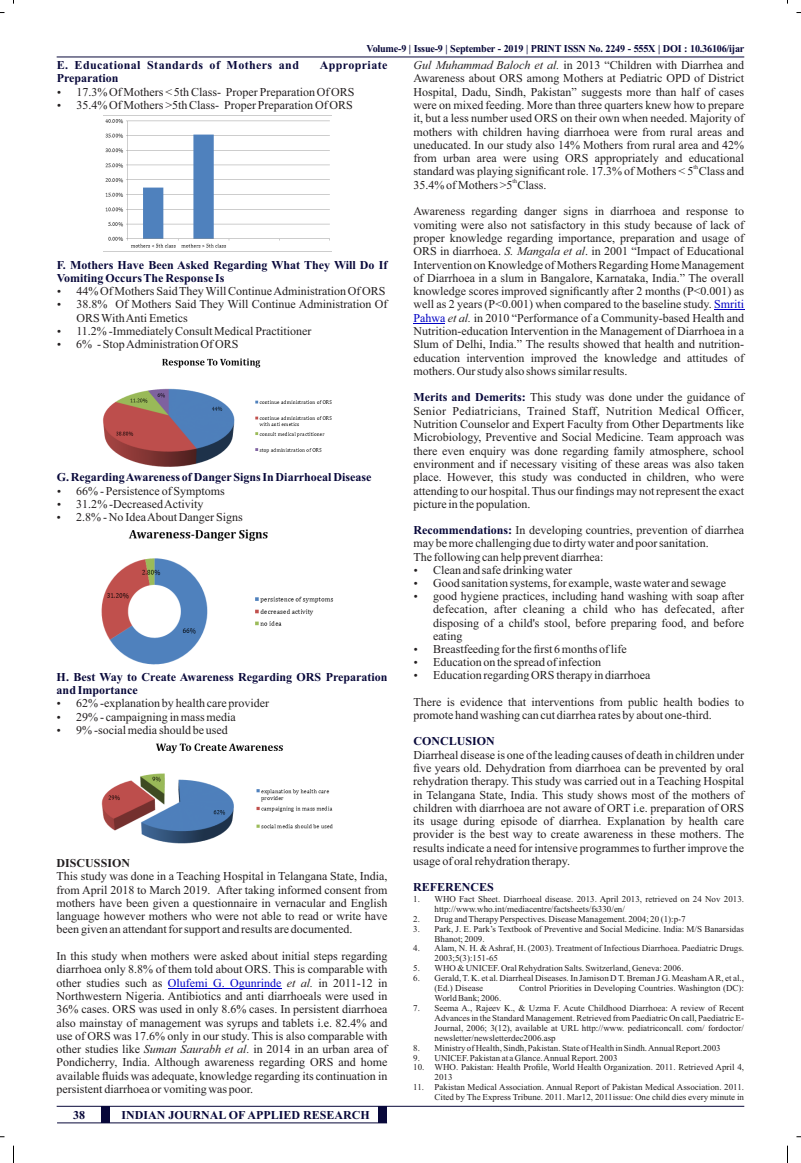
<style>
.page{position:relative;width:801px;height:1163px;background:#fff}
.page>*{position:absolute;margin:0;border:0;box-sizing:border-box;transform-origin:0 0}
.t1{font:12px/13.4px "Times New Roman";color:#231f20;text-align:justify}
.t2{font:700 12px/13.4px "Times New Roman";color:#08083a}
.t3{font:700 12px "Times New Roman";letter-spacing:.035em;color:#08083a}
.t4{font:700 12px "Times New Roman";color:#231f20}
.t5{font:700 10.5px "Times New Roman";letter-spacing:-.02em;color:#08083a}
.t6{font:9px/9.9px "Times New Roman";color:#231f20}
.t7{font:6px "Times New Roman";color:#231f20}
.s1{color:#0000c4}
.s2{font-style:italic}
.s3{font-weight:700;color:#08083a}
</style>
<div class="page">
<hr style="left:57px;top:1105px;width:687px;height:1px;background:#08083a">
<hr style="left:57px;top:57px;width:687px;height:1px;background:#08083a">
<hr style="left:168px;top:987px;width:114px;height:1px;background:#0000c4">
<hr style="left:714px;top:309px;width:30px;height:1px;background:#0000c4">
<hr style="left:413px;top:323px;width:32px;height:1px;background:#0000c4">
<img style="left:105px;top:119px;width:225px;height:129px">
<img style="left:103px;top:358px;width:229px;height:109px">
<img style="left:101px;top:529px;width:233px;height:135px">
<img style="left:101px;top:743px;width:232px;height:101px">
<svg style="left:13px;top:1145px;width:1px;height:17px"></svg>
<svg style="left:787px;top:1145px;width:1px;height:17px"></svg>
<div style="left:101px;top:1106px;width:9px;height:16px;background:#08083a"></div>
<div style="left:378px;top:1106px;width:9px;height:16px;background:#08083a"></div>
<hr style="left:57px;top:1122px;width:330px;height:1px;background:#08083a">
<p class="t5" style="left:366px;top:44px;width:379px">Volume-9 | Issue-9 | September - 2019 | PRINT ISSN No. 2249 - 555X | DOI : 10.36106/ijar</p>
<p class="t3" style="left:57px;top:61px;width:244px">E. Educational Standards of Mothers and</p>
<p class="t3" style="left:320px;top:61px;width:69px">Appropriate</p>
<p class="t2" style="left:57px;top:73px;width:63px">Preparation</p>
<p class="t1" style="left:76px;top:86px;width:280px">17.3% Of Mothers &lt; 5th Class- Proper Preparation Of ORS<br>35.4% Of Mothers &gt;5th Class- Proper Preparation Of ORS</p>
<p class="t2" style="left:57px;top:259px;width:332px">F. Mothers Have Been Asked Regarding What They Will Do If<br>Vomiting Occurs The Response Is</p>
<p class="t1" style="left:76px;top:285px;width:313px;text-align:left">44% Of Mothers Said They Will Continue Administration Of ORS 38.8% Of Mothers Said They Will Continue Administration Of ORS With Anti Emetics<br>11.2% -Immediately Consult Medical Practitioner<br>6% - Stop Administration Of ORS</p>
<p class="t2" style="left:57px;top:472px;width:316px">G. Regarding Awareness of DangerSigns In Diarrhoeal Disease</p>
<p class="t1" style="left:76px;top:485px;width:168px;text-align:left">66% - Persistence of Symptoms<br>31.2% -Decreased Activity<br>2.8% - No Idea About Danger Signs</p>
<p class="t2" style="left:57px;top:671px;width:332px">H. Best Way to Create Awareness Regarding ORS Preparation and Importance</p>
<p class="t1" style="left:76px;top:697px;width:194px;text-align:left">62% -explanation by health care provider<br>29% - campaigning in mass media<br>9% -social media should be used</p>
<p class="t4" style="left:57px;top:858px;width:75px">DISCUSSION</p>
<p class="t1" style="left:57px;top:870px;width:332px">This study was done in a Teaching Hospital in Telangana State, India, from April 2018 to March 2019. After taking informed consent from mothers have been given a questionnaire in vernacular and English language however mothers who were not able to read or write have been given an attendant for support and results are documented.</p>
<p class="t1" style="left:57px;top:950px;width:332px">In this study when mothers were asked about initial steps regarding diarrhoea only 8.8% of them told about ORS. This is comparable with other studies such as <span class="s1">Olufemi G. Ogunrinde</span> <span class="s2">et al.</span> in 2011-12 in Northwestern Nigeria. Antibiotics and anti diarrhoeals were used in 36% cases. ORS was used in only 8.6% cases. In persistent diarrhoea also mainstay of management was syrups and tablets i.e. 82.4% and use of ORS was 17.6% only in our study. This is also comparable with other studies like <span class="s2">Suman Saurabh et al.</span> in 2014 in an urban area of Pondicherry, India. Although awareness regarding ORS and home available fluids was adequate, knowledge regarding its continuation in persistent diarrhoea or vomiting was poor.</p>
<p class="t2" style="left:73px;top:1109px;width:13px">38</p>
<p class="t2" style="left:122px;top:1109px;width:250px">INDIAN JOURNAL OF APPLIED RESEARCH</p>
<p class="t1" style="left:413px;top:60px;width:332px"><span class="s2">Gul Muhammad Baloch et al.</span> in 2013 “Children with Diarrhea and Awareness about ORS among Mothers at Pediatric OPD of District Hospital, Dadu, Sindh, Pakistan” suggests more than half of cases were on mixed feeding. More than three quarters knew how to prepare it, but a less number used ORS on their own when needed. Majority of mothers with children having diarrhoea were from rural areas and uneducated. In our study also 14% Mothers from rural area and 42% from urban area were using ORS appropriately and educational</p>
<p class="t7" style="left:693px;top:165px;width:6px">th</p>
<p class="t1" style="left:413px;top:166px;width:332px">standard was playing significant role. 17.3% of Mothers &lt; 5 Class and</p>
<p class="t7" style="left:513px;top:179px;width:6px">th</p>
<p class="t1" style="left:413px;top:179px;width:135px">35.4% of Mothers &gt;5 Class.</p>
<p class="t1" style="left:413px;top:206px;width:332px">Awareness regarding danger signs in diarrhoea and response to vomiting were also not satisfactory in this study because of lack of proper knowledge regarding importance, preparation and usage of ORS in diarrhoea. <span class="s2">S. Mangala et al</span>. in 2001 “Impact of Educational Intervention on Knowledge of Mothers Regarding Home Management of Diarrhoea in a slum in Bangalore, Karnataka, India.” The overall knowledge scores improved significantly after 2 months (P&lt;0.001) as well as 2 years (P&lt;0.001) when compared to the baseline study. <span class="s1">Smriti Pahwa</span> <span class="s2">et al.</span> in 2010 “Performance of a Community-based Health and Nutrition-education Intervention in the Management of Diarrhoea in a Slum of Delhi, India.” The results showed that health and nutrition&shy;education intervention improved the knowledge and attitudes of mothers. Our study also shows similar results.</p>
<p class="t1" style="left:413px;top:392px;width:332px"><span class="s3">Merits and Demerits:</span> This study was done under the guidance of Senior Pediatricians, Trained Staff, Nutrition Medical Officer, Nutrition Counselor and Expert Faculty from Other Departments like Microbiology, Preventive and Social Medicine. Team approach was there even enquiry was done regarding family atmosphere, school environment and if necessary visiting of these areas was also taken place. However, this study was conducted in children, who were attending to our hospital. Thus our findings may not represent the exact picture in the population.</p>
<p class="t1" style="left:413px;top:524px;width:332px"><span class="s3">Recommendations:</span> In developing countries, prevention of diarrhea</p>
<p class="t1" style="left:413px;top:538px;width:297px">may be more challenging due to dirty water and poor sanitation.</p>
<p class="t1" style="left:413px;top:551px;width:192px">The following can help prevent diarrhea:</p>
<p class="t1" style="left:433px;top:564px;width:141px">Clean and safe drinking water</p>
<p class="t1" style="left:433px;top:577px;width:294px">Good sanitation systems, for example, waste water and sewage</p>
<p class="t1" style="left:433px;top:590px;width:313px">good hygiene practices, including hand washing with soap after</p>
<p class="t1" style="left:433px;top:603px;width:313px">defecation, after cleaning a child who has defecated, after</p>
<p class="t1" style="left:433px;top:617px;width:313px">disposing of a child's stool, before preparing food, and before</p>
<p class="t1" style="left:433px;top:630px;width:31px">eating</p>
<p class="t1" style="left:433px;top:643px;width:195px">Breastfeeding for the first 6 months of life</p>
<p class="t1" style="left:433px;top:656px;width:170px">Education on the spread of infection</p>
<p class="t1" style="left:433px;top:670px;width:219px">Education regarding ORS therapy in diarrhoea</p>
<p class="t1" style="left:413px;top:696px;width:332px">There is evidence that interventions from public health bodies to promote hand washing can cut diarrhea rates by about one-third.</p>
<p class="t2" style="left:413px;top:736px;width:83px">CONCLUSION</p>
<p class="t1" style="left:413px;top:749px;width:332px">Diarrheal disease is one of the leading causes of death in children under five years old. Dehydration from diarrhoea can be prevented by oral rehydration therapy. This study was carried out in a Teaching Hospital in Telangana State, India. This study shows most of the mothers of children with diarrhoea are not aware of ORT i.e. preparation of ORS its usage during episode of diarrhea. Explanation by health care provider is the best way to create awareness in these mothers. The results indicate a need for intensive programmes to further improve the usage of oral rehydration therapy.</p>
<p class="t2" style="left:413px;top:881px;width:82px">REFERENCES</p>
<p class="t6" style="left:434px;top:894px;width:311px;text-indent:-21px">1. WHO Fact Sheet. Diarrhoeal disease. 2013. April 2013, retrieved on 24 Nov 2013. http://www.who.int/mediacentre/factsheets/fs330/en/</p>
<p class="t6" style="left:413px;top:914px;width:274px">2. Drug and Therapy Perspectives. Disease Management. 2004; 20 (1):p-7</p>
<p class="t6" style="left:434px;top:924px;width:311px;text-indent:-21px">3. Park, J. E. Park’s Textbook of Preventive and Social Medicine. India: M/S Banarsidas<br>Bhanot; 2009.</p>
<p class="t6" style="left:434px;top:944px;width:311px;text-indent:-21px">4. Alam, N. H. &amp; Ashraf, H. (2003). Treatment of Infectious Diarrhoea. Paediatric Drugs.<br>2003;5(3):151-65</p>
<p class="t6" style="left:413px;top:964px;width:272px">5. WHO &amp; UNICEF. Oral Rehydration Salts. Switzerland, Geneva: 2006.</p>
<p class="t6" style="left:434px;top:973px;width:311px;text-indent:-21px">6. Gerald, T. K. et al. Diarrheal Diseases. In Jamison D T. Breman J G. Measham AR, et al., (Ed.) Disease</p>
<p class="t6" style="left:519px;top:983px;width:226px">Control Priorities in Developing Countries. Washington (DC):</p>
<p class="t6" style="left:434px;top:993px;width:68px">World Bank; 2006.</p>
<p class="t6" style="left:434px;top:1003px;width:311px;text-align:justify;text-indent:-21px">7. Seema A., Rajeev K., &amp; Uzma F. Acute Childhood Diarrhoea: A review of Recent Advances in the Standard Management. Retrieved from Paediatric On call, Paediatric E-Journal, 2006; 3(12), available at URL http://www. pediatriconcall. com/ fordoctor/ newsletter/newsletterdec2006.asp</p>
<p class="t6" style="left:413px;top:1043px;width:309px">8. Ministry of Health, Sindh, Pakistan. State of Health in Sindh. Annual Report.2003</p>
<p class="t6" style="left:413px;top:1053px;width:206px">9. UNICEF. Pakistan at a Glance. Annual Report. 2003</p>
<p class="t6" style="left:434px;top:1063px;width:311px;text-indent:-21px">10. WHO. Pakistan: Health Profile, World Health Organization. 2011. Retrieved April 4,<br>2013</p>
<p class="t6" style="left:413px;top:1083px;width:332px;text-align:right">11. Pakistan Medical Association. Annual Report of Pakistan Medical Association. 2011.<br>Cited by The Express Tribune. 2011. Mar12, 2011issue: One child dies every minute in</p>
</div>
